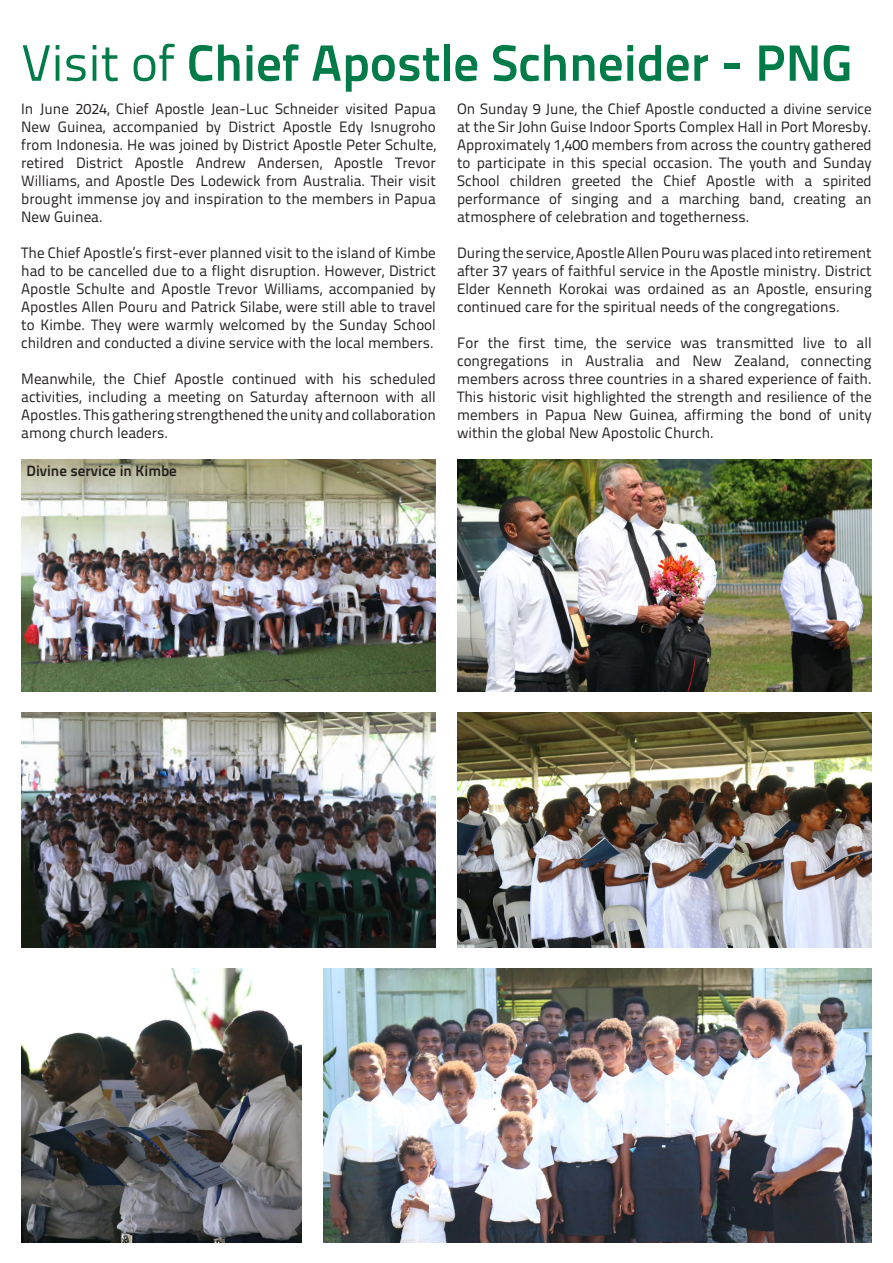
<style>
.page{position:relative;width:893px;height:1263px;background:#fff}
.page>*{position:absolute;margin:0;border:0;box-sizing:border-box;transform-origin:0 0}
.t1{font:700 51px "Titillium Text 22 L";color:#017b48}
.t2{font:15px/18px "Titillium Text 22 L";color:#231f20;text-align:justify}
.Body_Text{font:700 15px "Titillium Text 22 L";color:#231f20}
.s1{font-weight:400}
</style>
<div class="page">
<img style="left:21px;top:712px;width:415px;height:236px">
<img style="left:323px;top:969px;width:549px;height:273px">
<img style="left:21px;top:969px;width:281px;height:273px">
<img style="left:21px;top:460px;width:415px;height:231px">
<img style="left:457px;top:460px;width:415px;height:231px">
<img style="left:457px;top:712px;width:415px;height:236px">
<p class="t1" style="left:21px;top:24px;width:832px"><span class="s1">Visit of</span> Chief Apostle Schneider - PNG</p>
<p class="t2" style="left:21px;top:99px;width:416px">In June 2024, Chief Apostle Jean-Luc Schneider visited Papua New Guinea, accompanied by District Apostle Edy Isnugroho from Indonesia. He was joined by District Apostle Peter Schulte, retired District Apostle Andrew Andersen, Apostle Trevor Williams, and Apostle Des Lodewick from Australia. Their visit brought immense joy and inspiration to the members in Papua New Guinea.</p>
<p class="t2" style="left:21px;top:243px;width:416px">The Chief Apostle’s first-ever planned visit to the island of Kimbe had to be cancelled due to a flight disruption. However, District Apostle Schulte and Apostle Trevor Williams, accompanied by Apostles Allen Pouru and Patrick Silabe, were still able to travel to Kimbe. They were warmly welcomed by the Sunday School children and conducted a divine service with the local members.</p>
<p class="t2" style="left:21px;top:369px;width:416px">Meanwhile, the Chief Apostle continued with his scheduled activities, including a meeting on Saturday afternoon with all Apostles. This gathering strengthened the unity and collaboration among church leaders.</p>
<p class="Body_Text" style="left:27px;top:459px;width:152px">Divine service in Kimbe</p>
<p class="t2" style="left:457px;top:99px;width:416px">On Sunday 9 June, the Chief Apostle conducted a divine service at the Sir John Guise Indoor Sports Complex Hall in Port Moresby.<br>Approximately 1,400 members from across the country gathered to participate in this special occasion. The youth and Sunday School children greeted the Chief Apostle with a spirited performance of singing and a marching band, creating an atmosphere of celebration and togetherness.</p>
<p class="t2" style="left:457px;top:243px;width:416px">During the service, Apostle Allen Pouru was placed into retirement after 37 years of faithful service in the Apostle ministry. District Elder Kenneth Korokai was ordained as an Apostle, ensuring continued care for the spiritual needs of the congregations.</p>
<p class="t2" style="left:457px;top:333px;width:416px">For the first time, the service was transmitted live to all congregations in Australia and New Zealand, connecting members across three countries in a shared experience of faith.<br>This historic visit highlighted the strength and resilience of the members in Papua New Guinea, affirming the bond of unity within the global New Apostolic Church.</p>
</div>
